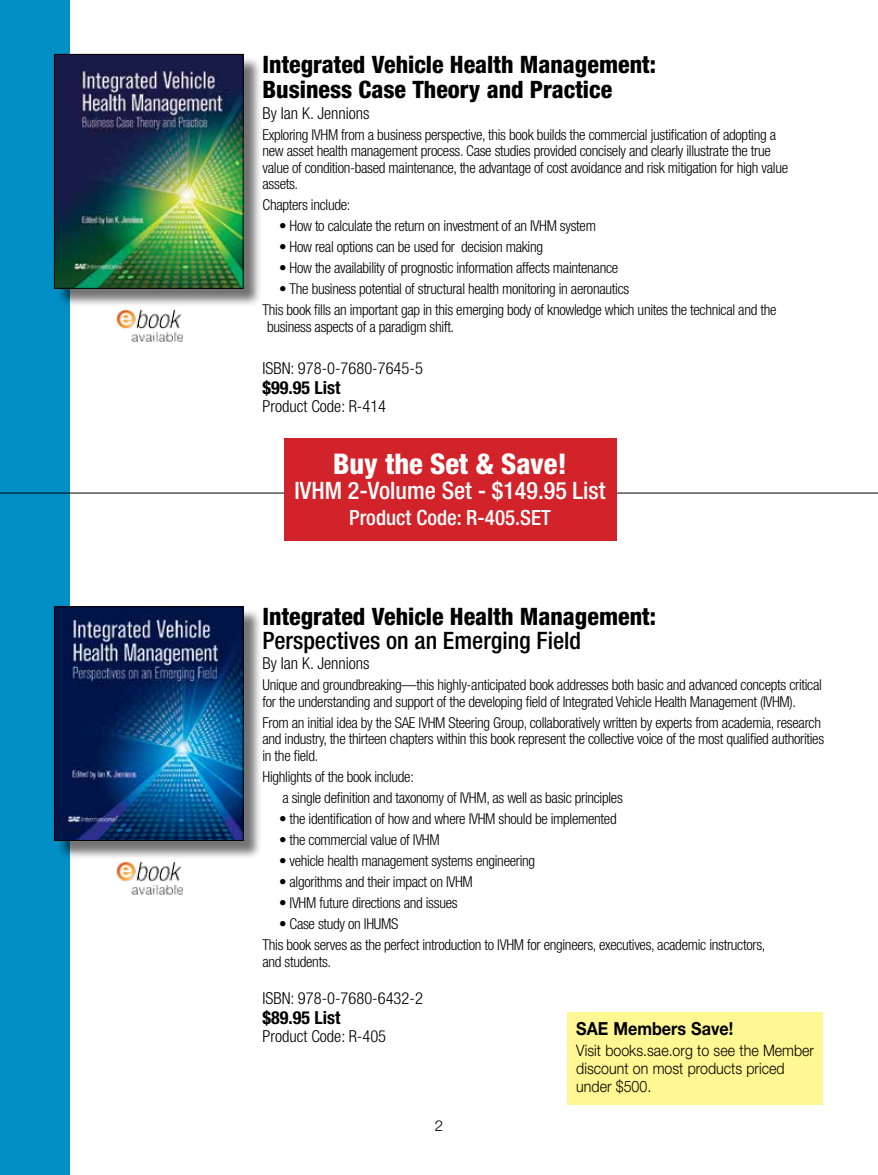
<style>
.page{position:relative;width:878px;height:1175px;background:#fff}
.page>*{position:absolute;margin:0;border:0;box-sizing:border-box;transform-origin:0 0}
.t1{font:800 condensed 28.5px "Helvetica Neue LT Std";color:#fff}
.t2{font:800 condensed 24px/25.5px "Helvetica Neue LT Std";color:#000}
.t3{font:500 condensed 24px "Helvetica Neue LT Std";color:#000}
.t4{font:500 condensed 24px "Helvetica Neue LT Std";color:#fff}
.t5{font:500 condensed 21px "Helvetica Neue LT Std";color:#fff}
.t6{font:700 condensed 18px "Helvetica Neue LT Std";color:#000}
.t7{font:700 18px "Helvetica Neue LT Std";color:#000;scale:.9 1}
.t8{font:300 condensed 16.5px "Helvetica Neue LT Std";color:#000}
.t9{font:300 15.75px/18px "Helvetica Neue LT Std";color:#000;scale:.9 1}
.t10{font:300 condensed 15px/16.5px "Helvetica Neue LT Std";letter-spacing:-.02em;color:#000}
.t11{font:300 15px "Helvetica Neue LT Std";color:#000}
</style>
<div class="page">
<div style="left:0;top:0;width:69px;height:1174px;background:#0090c6"></div>
<hr style="left:0;top:492px;width:878px;height:1px;background:#000">
<div style="left:56px;top:56px;width:206px;height:251px;background:#000;opacity:.55"></div>
<img style="left:56px;top:56px;width:185px;height:231px">
<div style="left:54px;top:54px;width:189px;height:235px;border:1px solid #000"></div>
<div style="left:56px;top:608px;width:206px;height:251px;background:#000;opacity:.55"></div>
<img style="left:56px;top:608px;width:185px;height:231px">
<div style="left:54px;top:606px;width:189px;height:235px;border:1px solid #000"></div>
<img style="left:116px;top:309px;width:66px;height:33px">
<img style="left:116px;top:861px;width:66px;height:33px">
<div style="left:284px;top:438px;width:332px;height:102px;background:#d2232a"></div>
<div style="left:567px;top:1012px;width:255px;height:92px;background:#fff793"></div>
<h2 class="t2" style="left:262px;top:51px;width:395px">Integrated Vehicle Health Management:<br>Business Case Theory and Practice</h2>
<p class="t8" style="left:262px;top:103px;width:109px">By Ian K. Jennions</p>
<p class="t10" style="left:262px;top:126px;width:527px">Exploring IVHM from a business perspective, this book builds the commercial justification of adopting a new asset health management process. Case studies provided concisely and clearly illustrate the true value of condition-based maintenance, the advantage of cost avoidance and risk mitigation for high value assets.</p>
<p class="t10" style="left:262px;top:196px;width:89px">Chapters include:</p>
<p class="t10" style="left:279px;top:217px;width:318px">• How to calculate the return on investment of an IVHM system</p>
<p class="t10" style="left:279px;top:238px;width:265px">• How real options can be used for decision making</p>
<p class="t10" style="left:279px;top:259px;width:341px">• How the availability of prognostic information affects maintenance</p>
<p class="t10" style="left:262px;top:278px;width:515px;line-height:21px;text-indent:16px">• The business potential of structural health monitoring in aeronautics<br>This book fills an important gap in this emerging body of knowledge which unites the technical and the</p>
<p class="t10" style="left:267px;top:318px;width:189px">business aspects of a paradigm shift.</p>
<p class="t8" style="left:262px;top:359px;width:162px">ISBN: 978-0-7680-7645-5</p>
<p class="t6" style="left:262px;top:376px;width:79px">$99.95 List</p>
<p class="t8" style="left:262px;top:396px;width:125px">Product Code: R-414</p>
<h1 class="t1" style="left:333px;top:446px;width:235px">Buy the Set &amp; Save!</h1>
<h2 class="t4" style="left:294px;top:476px;width:312px">IVHM 2-Volume Set - $149.95 List</h2>
<h3 class="t5" style="left:349px;top:505px;width:203px">Product Code: R-405.SET</h3>
<h2 class="t2" style="left:262px;top:603px;width:395px">Integrated Vehicle Health Management:</h2>
<h2 class="t3" style="left:262px;top:626px;width:320px">Perspectives on an Emerging Field</h2>
<p class="t8" style="left:262px;top:654px;width:109px">By Ian K. Jennions</p>
<p class="t10" style="left:262px;top:676px;width:561px">Unique and groundbreaking—this highly-anticipated book addresses both basic and advanced concepts critical for the understanding and support of the developing field of Integrated Vehicle Health Management (IVHM).</p>
<p class="t10" style="left:262px;top:714px;width:563px">From an initial idea by the SAE IVHM Steering Group, collaboratively written by experts from academia, research and industry, the thirteen chapters within this book represent the collective voice of the most qualified authorities in the field.</p>
<p class="t10" style="left:282px;top:766px;width:342px;line-height:21px;text-indent:-20px">Highlights of the book include:<br>a single definition and taxonomy of IVHM, as well as basic principles</p>
<p class="t10" style="left:279px;top:810px;width:339px">• the identification of how and where IVHM should be implemented</p>
<p class="t10" style="left:279px;top:831px;width:162px">• the commercial value of IVHM</p>
<p class="t10" style="left:279px;top:852px;width:258px">• vehicle health management systems engineering</p>
<p class="t10" style="left:279px;top:873px;width:195px">• algorithms and their impact on IVHM</p>
<p class="t10" style="left:279px;top:894px;width:180px">• IVHM future directions and issues</p>
<p class="t10" style="left:262px;top:913px;width:504px;line-height:21px;text-indent:16px">• Case study on IHUMS<br>This book serves as the perfect introduction to IVHM for engineers, executives, academic instructors,</p>
<p class="t10" style="left:262px;top:952px;width:70px">and students.</p>
<p class="t8" style="left:262px;top:989px;width:162px">ISBN: 978-0-7680-6432-2</p>
<p class="t6" style="left:262px;top:1006px;width:79px">$89.95 List</p>
<p class="t8" style="left:262px;top:1026px;width:125px">Product Code: R-405</p>
<p class="t7" style="left:576px;top:1017px;width:176px">SAE Members Save!</p>
<p class="t9" style="left:576px;top:1041px;width:265px">Visit books.sae.org to see the Member discount on most products priced under $500.</p>
<p class="t11" style="left:434px;top:1116px;width:10px">2</p>
</div>
